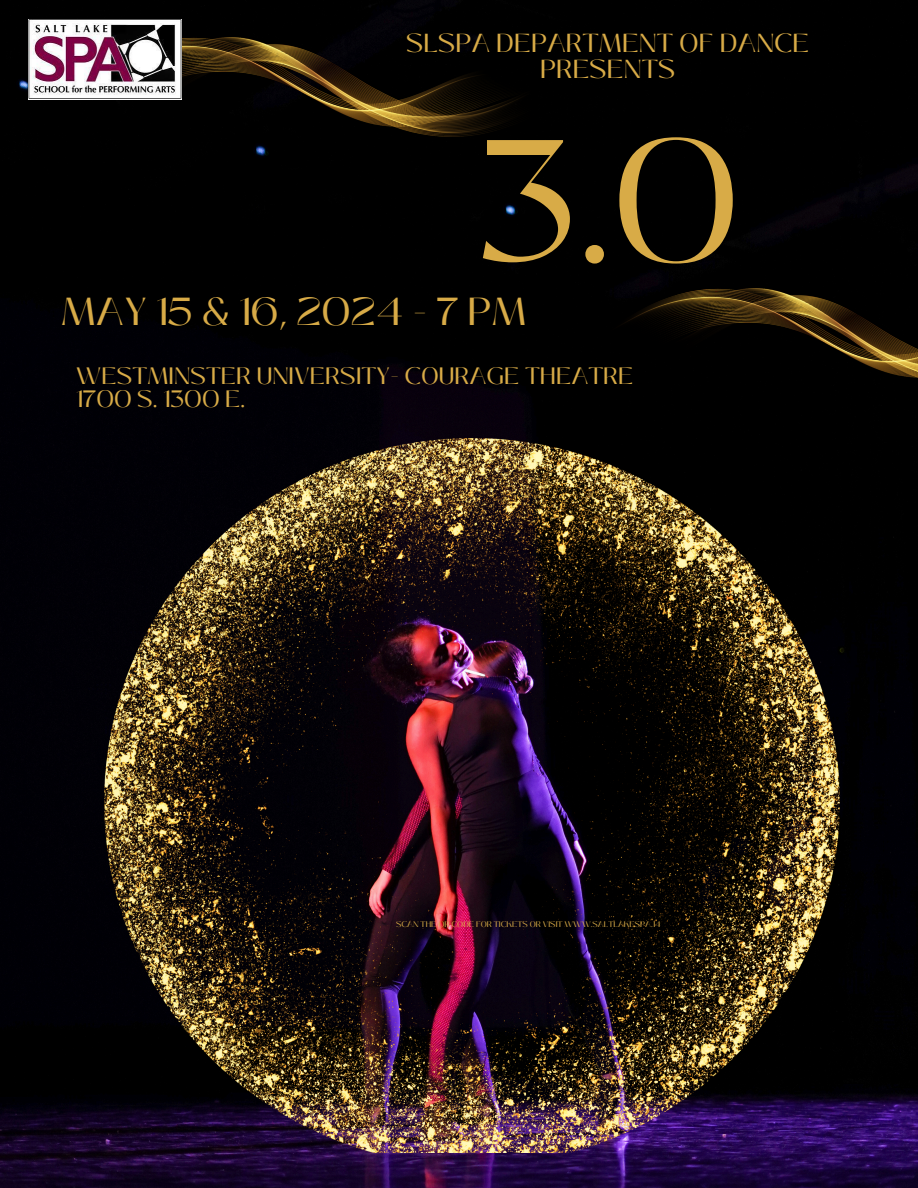
<style>
.page{position:relative;width:918px;height:1188px;background:#fff}
.page>*{position:absolute;margin:0;border:0;box-sizing:border-box;transform-origin:0 0}
.t1{font:171.75px "Black Mango";color:#d8ab47}
.t2{font:39px "Black Mango";color:#d8ab47}
.t3{font:25.95px/25.8px "Black Mango";color:#d8ab47;text-align:center}
.t4{font:23.7px/23.1px "Black Mango";color:#d8ab47}
.t5{font:8.1px "Black Mango";color:#d8ab47}
</style>
<div class="page">
<img style="left:0;top:0;width:918px;height:1188px">
<img style="left:84px;top:37px;width:461px;height:99px">
<img style="left:608px;top:288px;width:310px;height:99px">
<img style="left:105px;top:438px;width:735px;height:715px">
<img style="left:29px;top:19px;width:153px;height:80px">
<h2 class="t3" style="left:406px;top:30px;width:405px">SLSPA DEPARTMENT OF DANCE<br>PRESENTS</h2>
<p class="t1" style="left:475px;top:72px;width:267px">3.0</p>
<h3 class="t2" style="left:61px;top:282px;width:467px">MAY 15 &amp; 16, 2024 - 7 PM</h3>
<p class="t4" style="left:76px;top:364px;width:559px">WESTMINSTER UNIVERSITY- COURAGE THEATRE<br>1700 S. 1300 E.</p>
<p class="t5" style="left:396px;top:918px;width:266px">SCAN THE QR CODE FOR TICKETS OR VISIT WWW.SALTLAKESPA.14</p>
</div>
